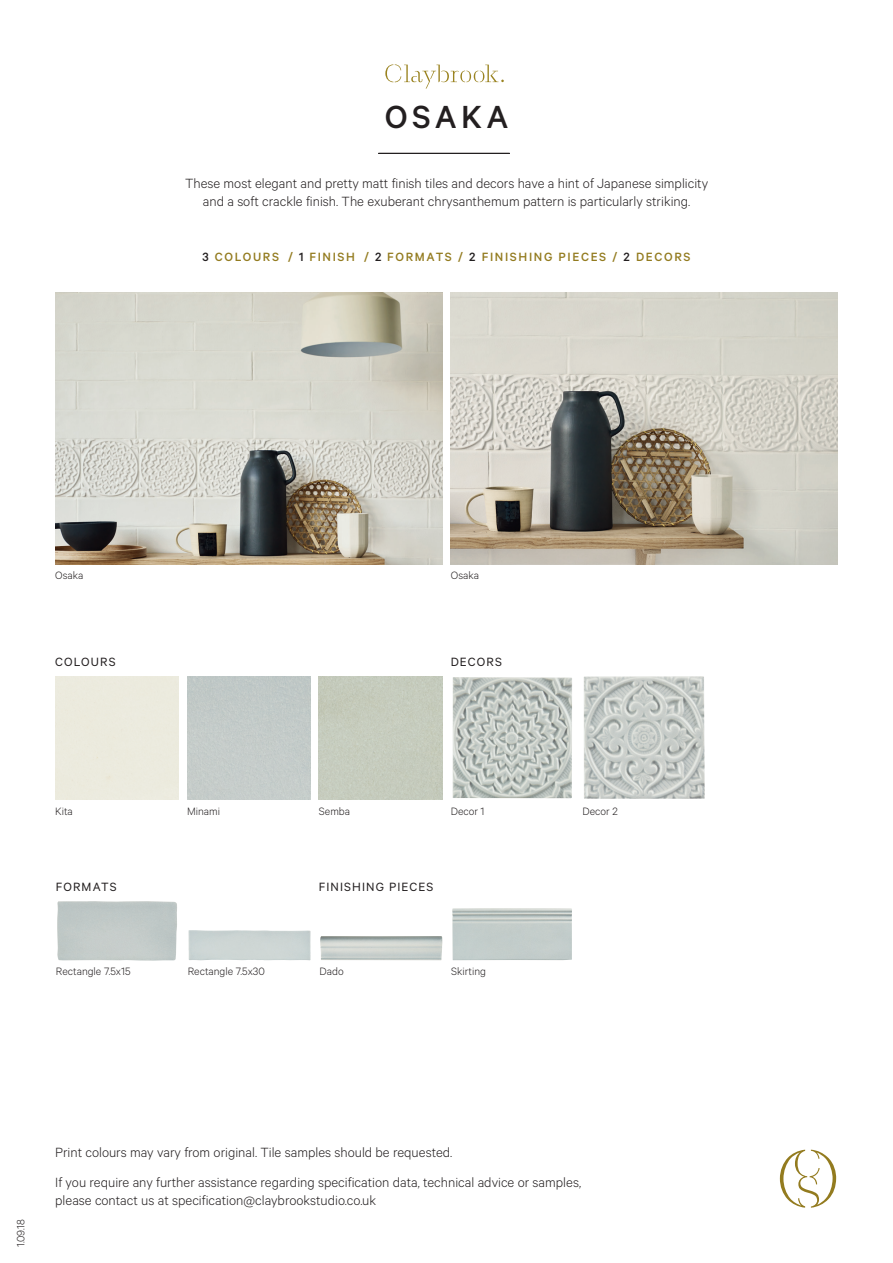
<style>
.page{position:relative;width:893px;height:1263px;background:#fff}
.page>*{position:absolute;margin:0;border:0;box-sizing:border-box;transform-origin:0 0}
.t1{font:500 36px "Calibre";letter-spacing:.12em;color:#231f20}
.Paragraph_left{font:300 15px/18px "Calibre";color:#231f20}
.Top_text{font:300 15px/18px "Calibre";color:#231f20;text-align:center}
.Colours_title{font:500 13.5px "Calibre";letter-spacing:.12em;color:#937b1f}
.Cut_out_title{font:13.5px "Calibre";letter-spacing:.08em;color:#231f20}
.Image_credit{font:300 12px "Calibre";color:#231f20}
.Date{font:300 12px "Calibre";color:#231f20}
.s1{color:#231f20}
</style>
<div class="page">
<svg style="left:385px;top:64px;width:119px;height:25px"></svg>
<svg style="left:780px;top:1150px;width:56px;height:58px"></svg>
<hr style="left:378px;top:153px;width:132px;height:1px;background:#231f20">
<img style="left:55px;top:292px;width:387px;height:272px">
<img style="left:451px;top:292px;width:387px;height:272px">
<div style="left:187px;top:676px;width:123px;height:123px;background:#c4cbc9"></div>
<div style="left:319px;top:676px;width:123px;height:123px;background:#c6cbbd"></div>
<div style="left:57px;top:901px;width:120px;height:60px;background:#c1c9c7"></div>
<img style="left:188px;top:930px;width:123px;height:30px">
<img style="left:320px;top:936px;width:123px;height:24px">
<img style="left:583px;top:676px;width:122px;height:123px">
<img style="left:452px;top:677px;width:120px;height:121px">
<img style="left:452px;top:908px;width:120px;height:52px">
<p class="t1" style="left:385px;top:96px;width:125px">OSAKA</p>
<p class="Top_text" style="left:185px;top:173px;width:525px">These most elegant and pretty matt finish tiles and decors have a hint of Japanese simplicity and a soft crackle finish. The exuberant chrysanthemum pattern is particularly striking.</p>
<p class="Colours_title" style="left:203px;top:248px;width:489px"><span class="s1">3</span> COLOURS / <span class="s1">1</span> FINISH / <span class="s1">2</span> FORMATS / <span class="s1">2</span> FINISHING PIECES / <span class="s1">2</span> DECORS</p>
<p class="Image_credit" style="left:55px;top:568px;width:30px">Osaka</p>
<p class="Image_credit" style="left:451px;top:568px;width:30px">Osaka</p>
<p class="Cut_out_title" style="left:55px;top:654px;width:62px">COLOURS</p>
<p class="Cut_out_title" style="left:451px;top:654px;width:53px">DECORS</p>
<p class="Image_credit" style="left:55px;top:804px;width:19px">Kita</p>
<p class="Image_credit" style="left:187px;top:804px;width:34px">Minami</p>
<p class="Image_credit" style="left:319px;top:804px;width:33px">Semba</p>
<p class="Image_credit" style="left:451px;top:804px;width:35px">Decor 1</p>
<p class="Image_credit" style="left:583px;top:804px;width:37px">Decor 2</p>
<p class="Cut_out_title" style="left:56px;top:879px;width:62px">FORMATS</p>
<p class="Cut_out_title" style="left:319px;top:879px;width:116px">FINISHING PIECES</p>
<p class="Image_credit" style="left:56px;top:964px;width:76px">Rectangle 7.5x15</p>
<p class="Image_credit" style="left:188px;top:964px;width:79px">Rectangle 7.5x30</p>
<p class="Image_credit" style="left:320px;top:964px;width:26px">Dado</p>
<p class="Image_credit" style="left:451px;top:964px;width:36px">Skirting</p>
<p class="Date" style="left:14px;top:1247px;width:30px;rotate:-90deg">1.09.18</p>
<p class="Paragraph_left" style="left:55px;top:1143px;width:399px">Print colours may vary from original. Tile samples should be requested.</p>
<p class="Paragraph_left" style="left:55px;top:1173px;width:527px">If you require any further assistance regarding specification data, technical advice or samples, please contact us at specification@claybrookstudio.co.uk</p>
</div>
